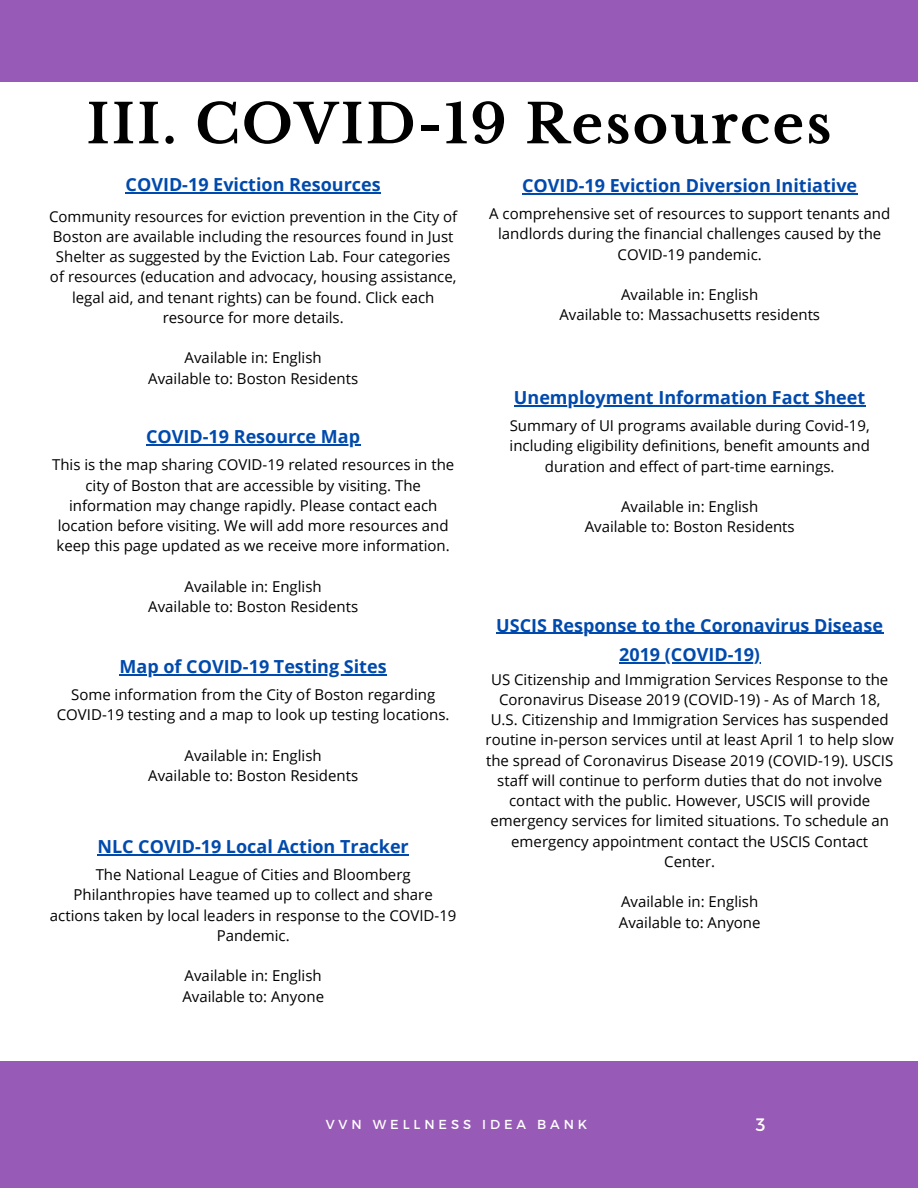
<style>
.page{position:relative;width:918px;height:1188px;background:#fff}
.page>*{position:absolute;margin:0;border:0;box-sizing:border-box;transform-origin:0 0}
.t1{font:700 54px "Libre Baskerville";letter-spacing:.04em;color:#000}
.t2{font:700 18px/29.2px "Open Sans";color:#004aad;text-align:center}
.t3{font:18px "Montserrat";color:#fff}
.t4{font:15px/20.2px "Open Sans";color:#000;text-align:center}
.t5{font:13.05px "Montserrat";letter-spacing:.3em;color:#fff}
</style>
<div class="page">
<div style="left:0;top:0;width:918px;height:81px;background:#975ab6"></div>
<div style="left:0;top:1061px;width:918px;height:127px;background:#975ab6"></div>
<hr style="left:146px;top:444px;width:214px;height:2px;background:#004aad">
<hr style="left:126px;top:192px;width:255px;height:2px;background:#004aad">
<hr style="left:97px;top:854px;width:312px;height:1px;background:#004aad">
<hr style="left:514px;top:405px;width:352px;height:1px;background:#004aad">
<hr style="left:120px;top:674px;width:267px;height:1px;background:#004aad">
<hr style="left:522px;top:193px;width:335px;height:1px;background:#004aad">
<hr style="left:496px;top:633px;width:387px;height:1px;background:#004aad">
<hr style="left:619px;top:662px;width:141px;height:1px;background:#004aad">
<p class="t1" style="left:87px;top:91px;width:746px">III. COVID-19 Resources</p>
<p class="t2" style="left:126px;top:170px;width:257px">COVID-19 Eviction Resources</p>
<p class="t4" style="left:49px;top:206px;width:410px">Community resources for eviction prevention in the City of Boston are available including the resources found in Just Shelter as suggested by the Eviction Lab. Four categories of resources (education and advocacy, housing assistance, legal aid, and tenant rights) can be found. Click each resource for more details.</p>
<p class="t4" style="left:185px;top:347px;width:139px">Available in: English</p>
<p class="t4" style="left:148px;top:368px;width:212px">Available to: Boston Residents</p>
<p class="t2" style="left:146px;top:422px;width:216px">COVID-19 Resource Map</p>
<p class="t4" style="left:52px;top:454px;width:404px">This is the map sharing COVID-19 related resources in the city of Boston that are accessible by visiting. The information may change rapidly. Please contact each location before visiting. We will add more resources and keep this page updated as we receive more information.</p>
<p class="t4" style="left:185px;top:576px;width:139px">Available in: English</p>
<p class="t4" style="left:148px;top:596px;width:212px">Available to: Boston Residents</p>
<p class="t2" style="left:120px;top:652px;width:269px">Map of COVID-19 Testing Sites</p>
<p class="t4" style="left:57px;top:684px;width:394px">Some information from the City of Boston regarding<br>COVID-19 testing and a map to look up testing locations.</p>
<p class="t4" style="left:185px;top:745px;width:139px">Available in: English</p>
<p class="t4" style="left:148px;top:765px;width:212px">Available to: Boston Residents</p>
<p class="t2" style="left:97px;top:832px;width:313px">NLC COVID-19 Local Action Tracker</p>
<p class="t4" style="left:50px;top:864px;width:408px">The National League of Cities and Bloomberg Philanthropies have teamed up to collect and share actions taken by local leaders in response to the COVID-19<br>Pandemic.</p>
<p class="t4" style="left:185px;top:965px;width:139px">Available in: English</p>
<p class="t4" style="left:182px;top:986px;width:143px">Available to: Anyone</p>
<p class="t2" style="left:522px;top:171px;width:337px">COVID-19 Eviction Diversion Initiative</p>
<p class="t4" style="left:489px;top:203px;width:403px">A comprehensive set of resources to support tenants and landlords during the financial challenges caused by the<br>COVID-19 pandemic.</p>
<p class="t4" style="left:621px;top:284px;width:139px">Available in: English</p>
<p class="t4" style="left:559px;top:304px;width:262px">Available to: Massachusetts residents</p>
<p class="t2" style="left:514px;top:383px;width:353px">Unemployment Information Fact Sheet</p>
<p class="t4" style="left:510px;top:415px;width:362px">Summary of UI programs available during Covid-19, including eligibility definitions, benefit amounts and duration and effect of part-time earnings.</p>
<p class="t4" style="left:621px;top:496px;width:139px">Available in: English</p>
<p class="t4" style="left:585px;top:516px;width:212px">Available to: Boston Residents</p>
<p class="t2" style="left:496px;top:610px;width:388px">USCIS Response to the Coronavirus Disease<br>2019 (COVID-19)</p>
<p class="t4" style="left:486px;top:669px;width:410px">US Citizenship and Immigration Services Response to the Coronavirus Disease 2019 (COVID-19) - As of March 18, U.S. Citizenship and Immigration Services has suspended routine in-person services until at least April 1 to help slow the spread of Coronavirus Disease 2019 (COVID-19). USCIS staff will continue to perform duties that do not involve contact with the public. However, USCIS will provide emergency services for limited situations. To schedule an emergency appointment contact the USCIS Contact Center.</p>
<p class="t4" style="left:621px;top:891px;width:139px">Available in: English</p>
<p class="t4" style="left:619px;top:912px;width:143px">Available to: Anyone</p>
<p class="t5" style="left:326px;top:1116px;width:263px">VVN WELLNESS IDEA BANK</p>
<p class="t3" style="left:756px;top:1113px;width:11px">3</p>
</div>
